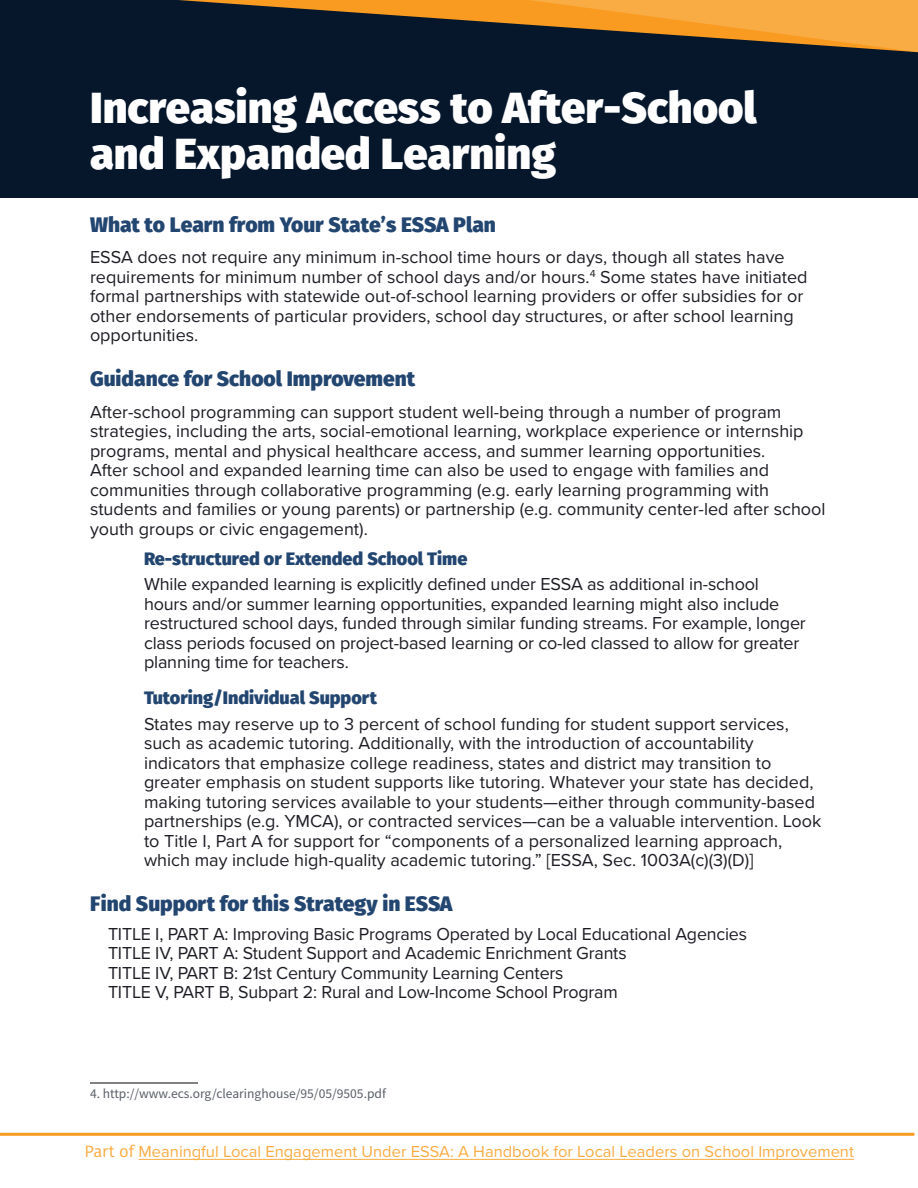
<style>
.page{position:relative;width:918px;height:1188px;background:#fff}
.page>*{position:absolute;margin:0;border:0;box-sizing:border-box;transform-origin:0 0}
.Header_1{font:800 43.5px/46.5px "Fira Sans";color:#fff}
.Header_3-SI{font:800 21px "Fira Sans";color:#234671}
.Body_Text{font:18px/19.5px "Proxima Nova";color:#1d1d25}
.Header_4-SI{font:800 18px "Fira Sans";color:#234671}
.t1{font:16.5px "Proxima Nova";color:#faac44}
.t2{font:13.5px "Source Sans Pro";color:#5a5f67}
.s1{font-family:"Fira Sans"}
</style>
<div class="page">
<hr style="left:0;top:1133px;width:914px;height:3px;background:#f89b20">
<hr style="left:139px;top:1159px;width:715px;height:1px;background:#faac44">
<div style="left:0;top:0;width:918px;height:198px;background:#06172c"></div>
<svg style="left:179px;top:0;width:739px;height:52px"></svg>
<hr style="left:90px;top:1082px;width:108px;height:2px;background:#57585a">
<p class="Header_1" style="left:90px;top:84px;width:668px">Increasing Access to After-School and Expanded Learning</p>
<p class="Header_3-SI" style="left:90px;top:210px;width:408px">What to Learn from Your State’s ESSA Plan</p>
<p class="Body_Text" style="left:90px;top:247px;width:719px">ESSA does not require any minimum in-school time hours or days, though all states have requirements for minimum number of school days and/or hours.<sup>4</sup> Some states have initiated formal partnerships with statewide out-of-school learning providers or offer subsidies for or other endorsements of particular providers, school day structures, or after school learning opportunities.</p>
<p class="Header_3-SI" style="left:90px;top:364px;width:327px">Guidance for School Improvement</p>
<p class="Body_Text" style="left:90px;top:401px;width:737px">After-school programming can support student well-being through a number of program strategies, including the arts, social-emotional learning, workplace experience or internship programs, mental and physical healthcare access, and summer learning opportunities.<br>After school and expanded learning time can also be used to engage with families and communities through collaborative programming (e.g. early learning programming with students and families or young parents) or partnership (e.g. community center-led after school youth groups or civic engagement).</p>
<p class="Header_4-SI" style="left:144px;top:546px;width:325px">Re-structured or Extended School Time</p>
<p class="Body_Text" style="left:144px;top:574px;width:663px">While expanded learning is explicitly defined under ESSA as additional in-school hours and/or summer learning opportunities, expanded learning might also include restructured school days, funded through similar funding streams. For example, longer class periods focused on project-based learning or co-led classed to allow for greater planning time for teachers.</p>
<p class="Header_4-SI" style="left:144px;top:685px;width:234px">Tutoring/Individual Support</p>
<p class="Body_Text" style="left:144px;top:713px;width:679px">States may reserve up to 3 percent of school funding for student support services, such as academic tutoring. Additionally, with the introduction of accountability indicators that emphasize college readiness, states and district may transition to greater emphasis on student supports like tutoring. Whatever your state has decided, making tutoring services available to your students—either through community-based partnerships (e.g. YMCA), or contracted services—can be a valuable intervention. Look to Title I, Part A for support for “components of a personalized learning approach, which may include high-quality academic tutoring.” [ESSA, Sec. 1003A(c)(3)(D)]</p>
<p class="Header_3-SI" style="left:90px;top:889px;width:364px">Find Support for this Strategy in ESSA</p>
<p class="Body_Text" style="left:108px;top:923px;width:641px">TITLE I, PART A: Improving Basic Programs Operated by Local Educational Agencies</p>
<p class="Body_Text" style="left:108px;top:943px;width:520px">TITLE IV, PART A: Student Support and Academic Enrichment Grants</p>
<p class="Body_Text" style="left:108px;top:962px;width:457px">TITLE IV, PART B: 21st Century Community Learning Centers</p>
<p class="Body_Text" style="left:108px;top:982px;width:511px">TITLE V, PART B, Subpart 2: Rural and Low-Income School Program</p>
<p class="t2" style="left:90px;top:1085px;width:297px">4. http://www.ecs.org/clearinghouse/95/05/9505.pdf</p>
<p class="t1" style="left:84px;top:1139px;width:771px"><span class="s1">Part of</span> Meaningful Local Engagement Under ESSA: A Handbook for Local Leaders on School Improvement</p>
</div>
